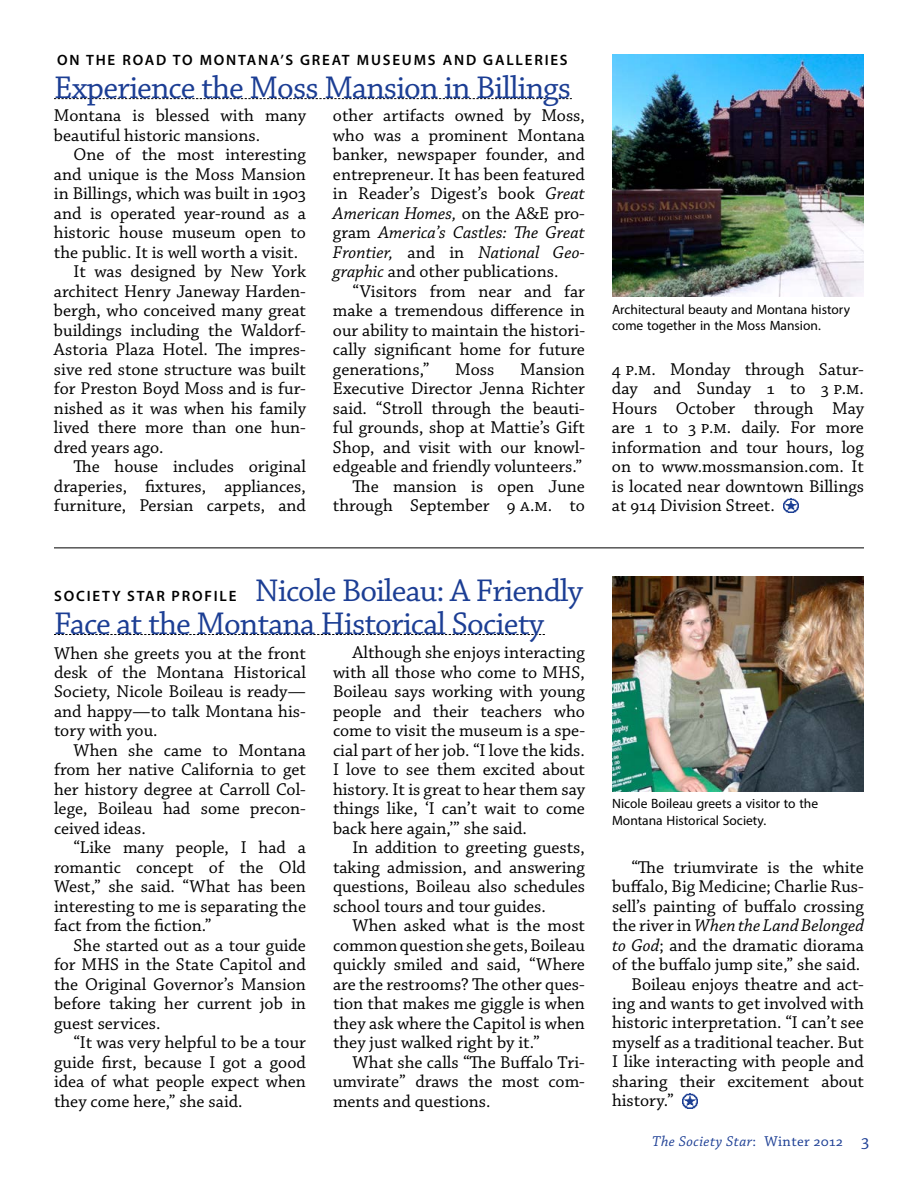
<style>
.page{position:relative;width:918px;height:1188px;background:#fff}
.page>*{position:absolute;margin:0;border:0;box-sizing:border-box;transform-origin:0 0}
.t1{font:33px/33px "Chaparral Pro";letter-spacing:-.025em;color:#1c3e94}
.t2{font:18px/19.5px "Chaparral Pro";color:#000;text-align:justify}
.t3{font:italic 18px "Chaparral Pro";color:#000}
.t4{font:600 15px "Myriad Pro";letter-spacing:.12em;color:#000}
.t5{font:italic 15px "Chaparral Pro";letter-spacing:.03em;color:#1c3e94}
.t6{font:13.5px/16.5px "Myriad Pro";color:#000}
.s1{font-style:italic}
.s2{font-family:"Myriad Pro";font-weight:600;font-size:15px;color:#000}
.s3{font-style:normal}
.s4{font-style:normal;font-size:18px}
</style>
<div class="page">
<img style="left:784px;top:498px;width:15px;height:15px">
<img style="left:683px;top:1094px;width:14px;height:14px">
<svg style="left:54px;top:98px;width:518px;height:1px"></svg>
<svg style="left:54px;top:634px;width:491px;height:1px"></svg>
<img style="left:612px;top:54px;width:252px;height:243px">
<img style="left:612px;top:576px;width:252px;height:216px">
<hr style="left:54px;top:548px;width:810px;height:1px;background:#000">
<p class="t4" style="left:57px;top:51px;width:511px">ON THE ROAD TO MONTANA’S GREAT MUSEUMS AND GALLERIES</p>
<h1 class="t1" style="left:54px;top:73px;width:519px">Experience the Moss Mansion in Billings</h1>
<p class="t2" style="left:54px;top:107px;width:253px">Montana is blessed with many beautiful historic mansions.</p>
<p class="t2" style="left:73px;top:146px;width:234px">One of the most interesting</p>
<p class="t2" style="left:54px;top:165px;width:253px">and unique is the Moss Mansion</p>
<p class="t2" style="left:54px;top:185px;width:253px">in Billings, which was built in 1903</p>
<p class="t2" style="left:54px;top:204px;width:253px">and is operated year-round as a</p>
<p class="t2" style="left:54px;top:224px;width:253px">historic house museum open to</p>
<p class="t2" style="left:54px;top:243px;width:246px">the public. It is well worth a visit.</p>
<p class="t2" style="left:73px;top:263px;width:234px">It was designed by New York</p>
<p class="t2" style="left:54px;top:282px;width:253px">architect Henry Janeway Harden-</p>
<p class="t2" style="left:54px;top:302px;width:253px">bergh, who conceived many great</p>
<p class="t2" style="left:54px;top:321px;width:253px">buildings including the Waldorf-</p>
<p class="t2" style="left:54px;top:341px;width:253px">Astoria Plaza Hotel. The impres-</p>
<p class="t2" style="left:54px;top:360px;width:253px">sive red stone structure was built</p>
<p class="t2" style="left:54px;top:380px;width:253px">for Preston Boyd Moss and is fur-</p>
<p class="t2" style="left:54px;top:399px;width:253px">nished as it was when his family</p>
<p class="t2" style="left:54px;top:419px;width:253px">lived there more than one hun-</p>
<p class="t2" style="left:54px;top:438px;width:111px">dred years ago.</p>
<p class="t2" style="left:73px;top:458px;width:234px">The house includes original</p>
<p class="t2" style="left:54px;top:477px;width:254px">draperies, fixtures, appliances,</p>
<p class="t2" style="left:54px;top:497px;width:254px">furniture, Persian carpets, and</p>
<p class="t2" style="left:333px;top:107px;width:254px">other artifacts owned by Moss, who was a prominent Montana banker, newspaper founder, and entrepreneur. It has been featured in Reader’s Digest’s book <span class="s1">Great American Homes,</span> on the A&amp;E pro&shy;gram <span class="s1">America’s Castles: The Great Frontier,</span> and in <span class="s1">National Geo&shy;graphic</span> and other publications.</p>
<p class="t2" style="left:333px;top:282px;width:254px;text-indent:19px">“Visitors from near and far make a tremendous difference in our ability to maintain the histori&shy;cally significant home for future generations,”</p>
<p class="t6" style="left:612px;top:301px;width:240px">Architectural beauty and Montana history come together in the Moss Mansion.</p>
<p class="t2" style="left:333px;top:360px;width:254px;text-align:right">Mansion<br>Executive Director Jenna Richter said. “Stroll through the beauti&shy;ful grounds, shop at Mattie’s Gift<br>Shop, and visit with our knowl&shy;edgeable and friendly volunteers.”<br>The mansion is open June through September 9 a.m. to</p>
<p class="t2" style="left:612px;top:360px;width:254px">4 p.m. Monday through Satur&shy;day and Sunday 1 to 3 p.m.<br>Hours October through May are 1 to 3 p.m. daily. For more information and tour hours, log on to www.mossmansion.com. It is located near downtown Billings at 914 Division Street.</p>
<p class="t2" style="left:455px;top:360px;width:41px">Moss</p>
<h1 class="t1" style="left:54px;top:576px;width:530px"><span class="s2">SOCIETY STAR PROFILE</span> Nicole Boileau: A Friendly<br>Face at the Montana Historical Society</h1>
<p class="t2" style="left:54px;top:644px;width:253px">When she greets you at the front desk of the Montana Historical Society, Nicole Boileau is ready— and happy—to talk Montana his&shy;tory with you.</p>
<p class="t2" style="left:54px;top:741px;width:254px;text-indent:19px">When she came to Montana from her native California to get her history degree at Carroll Col&shy;lege, Boileau had some precon&shy;ceived ideas.</p>
<p class="t2" style="left:54px;top:839px;width:254px;text-indent:19px">“Like many people, I had a romantic concept of the Old West,” she said. “What has been interesting to me is separating the fact from the fiction.”</p>
<p class="t2" style="left:54px;top:936px;width:254px;text-indent:19px">She started out as a tour guide for MHS in the State Capitol and the Original Governor’s Mansion before taking her current job in guest services.</p>
<p class="t2" style="left:54px;top:1034px;width:253px;text-indent:19px">“It was very helpful to be a tour guide first, because I got a good idea of what people expect when they come here,” she said.</p>
<p class="t2" style="left:333px;top:644px;width:254px;text-indent:19px">Although she enjoys interacting with all those who come to MHS, Boileau says working with young people and their teachers who come to visit the museum is a spe&shy;cial part of her job. “I love the kids.<br>I love to see them excited about history. It is great to hear them say things like, ‘I can’t wait to come back here again,’” she said.</p>
<p class="t2" style="left:333px;top:839px;width:254px;text-indent:19px">In addition to greeting guests, taking admission, and answering questions, Boileau also schedules school tours and tour guides.</p>
<p class="t2" style="left:333px;top:917px;width:254px;text-indent:19px">When asked what is the most common question she gets, Boileau quickly smiled and said, “Where are the restrooms? The other ques&shy;tion that makes me giggle is when they ask where the Capitol is when they just walked right by it.”</p>
<p class="t2" style="left:333px;top:1053px;width:253px;text-indent:19px">What she calls “The Buffalo Tri&shy;umvirate” draws the most com&shy;ments and questions.</p>
<p class="t6" style="left:612px;top:796px;width:208px">Nicole Boileau greets a visitor to the<br>Montana Historical Society.</p>
<p class="t2" style="left:631px;top:858px;width:234px">“The triumvirate is the white</p>
<p class="t2" style="left:612px;top:877px;width:254px">buffalo, Big Medicine; Charlie Rus-</p>
<p class="t2" style="left:612px;top:897px;width:253px">sell’s painting of buffalo crossing</p>
<p class="t3" style="left:612px;top:915px;width:253px"><span class="s3">the river in</span> When the Land Belonged</p>
<p class="t2" style="left:612px;top:936px;width:254px"><span class="s1">to God</span>; and the dramatic diorama</p>
<p class="t2" style="left:612px;top:955px;width:250px">of the buffalo jump site,” she said.</p>
<p class="t2" style="left:631px;top:975px;width:234px">Boileau enjoys theatre and act-</p>
<p class="t2" style="left:612px;top:994px;width:254px">ing and wants to get involved with</p>
<p class="t2" style="left:612px;top:1014px;width:254px">historic interpretation. “I can’t see</p>
<p class="t2" style="left:612px;top:1033px;width:253px">myself as a traditional teacher. But</p>
<p class="t2" style="left:612px;top:1053px;width:253px">I like interacting with people and</p>
<p class="t2" style="left:612px;top:1072px;width:253px">sharing their excitement about</p>
<p class="t2" style="left:612px;top:1092px;width:63px">history.”</p>
<p class="t5" style="left:652px;top:1133px;width:219px">The Society Star<span class="s3">: Winter 2012</span> <span class="s4">3</span></p>
</div>
